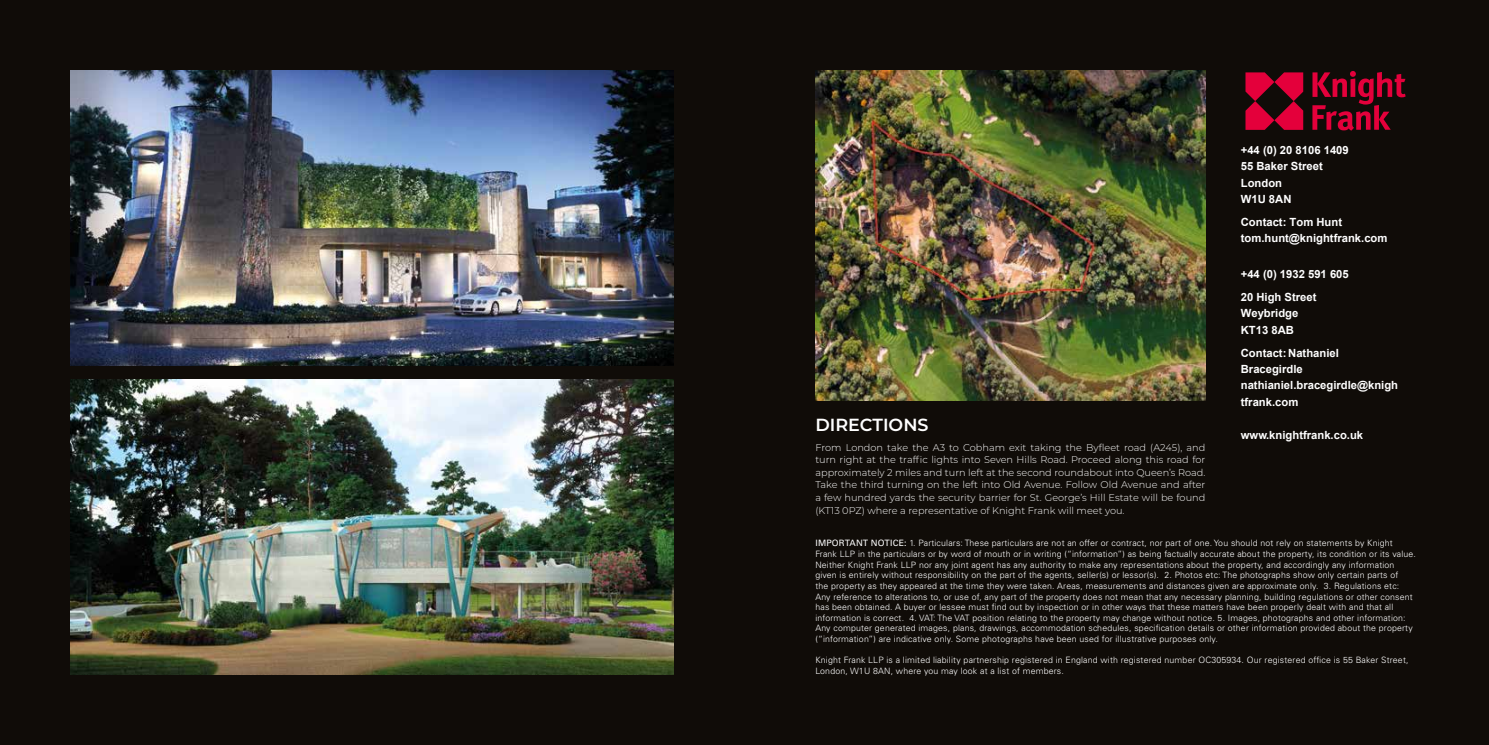
<style>
.page{position:relative;width:1489px;height:745px;background:#fff}
.page>*{position:absolute;margin:0;border:0;box-sizing:border-box;transform-origin:0 0}
.t1{font:600 17.5px "Montserrat";color:#fff}
.t2{font:700 11.25px/16.1px "Arial";color:#fff}
.t3{font:300 9.75px/12.5px "Montserrat";color:#fff;text-align:justify}
.t4{font:300 8.75px/10.6px "Univers";letter-spacing:.02em;color:#fff}
.s1{font-weight:400}
</style>
<div class="page">
<div style="left:0;top:0;width:1488px;height:744px;background:#100c08"></div>
<svg style="left:1245px;top:72px;width:58px;height:58px"></svg>
<svg style="left:1312px;top:71px;width:93px;height:60px"></svg>
<img style="left:815px;top:71px;width:390px;height:329px">
<img style="left:71px;top:379px;width:602px;height:294px">
<img style="left:71px;top:71px;width:602px;height:294px">
<h1 class="t1" style="left:815px;top:412px;width:115px">DIRECTIONS</h1>
<p class="t3" style="left:815px;top:440px;width:391px">From London take the A3 to Cobham exit taking the Byfleet road (A245), and turn right at the traffic lights into Seven Hills Road. Proceed along this road for approximately 2 miles and turn left at the second roundabout into Queen’s Road.<br>Take the third turning on the left into Old Avenue. Follow Old Avenue and after a few hundred yards the security barrier for St. George’s Hill Estate will be found (KT13 0PZ) where a representative of Knight Frank will meet you.</p>
<p class="t2" style="left:1240px;top:142px;width:109px">+44 (0) 20 8106 1409<br>55 Baker Street<br>London<br>W1U 8AN</p>
<p class="t2" style="left:1240px;top:214px;width:148px;line-height:15.5px">Contact: Tom Hunt tom.hunt@knightfrank.com</p>
<p class="t2" style="left:1240px;top:262px;width:109px;line-height:23.1px">+44 (0) 1932 591 605<br>20 High Street</p>
<p class="t2" style="left:1240px;top:305px;width:59px">Weybridge<br>KT13 8AB</p>
<p class="t2" style="left:1240px;top:344px;width:159px">Contact: Nathaniel<br>Bracegirdle nathianiel.bracegirdle@knigh tfrank.com</p>
<p class="t2" style="left:1240px;top:426px;width:124px">www.knightfrank.co.uk</p>
<p class="t4" style="left:815px;top:537px;width:602px"><span class="s1">IMPORTANT NOTICE:</span> 1. Particulars: These particulars are not an offer or contract, nor part of one. You should not rely on statements by Knight Frank LLP in the particulars or by word of mouth or in writing (“information”) as being factually accurate about the property, its condition or its value.<br>Neither Knight Frank LLP nor any joint agent has any authority to make any representations about the property, and accordingly any information given is entirely without responsibility on the part of the agents, seller(s) or lessor(s). 2. Photos etc: The photographs show only certain parts of<br>the property as they appeared at the time they were taken. Areas, measurements and distances given are approximate only. 3. Regulations etc:<br>Any reference to alterations to, or use of, any part of the property does not mean that any necessary planning, building regulations or other consent has been obtained. A buyer or lessee must find out by inspection or in other ways that these matters have been properly dealt with and that all information is correct. 4. VAT: The VAT position relating to the property may change without notice. 5. Images, photographs and other information:<br>Any computer generated images, plans, drawings, accommodation schedules, specification details or other information provided about the property (“information”) are indicative only. Some photographs have been used for illustrative purposes only.</p>
<p class="t4" style="left:815px;top:654px;width:594px">Knight Frank LLP is a limited liability partnership registered in England with registered number OC305934. Our registered office is 55 Baker Street,<br>London, W1U 8AN, where you may look at a list of members.</p>
</div>
